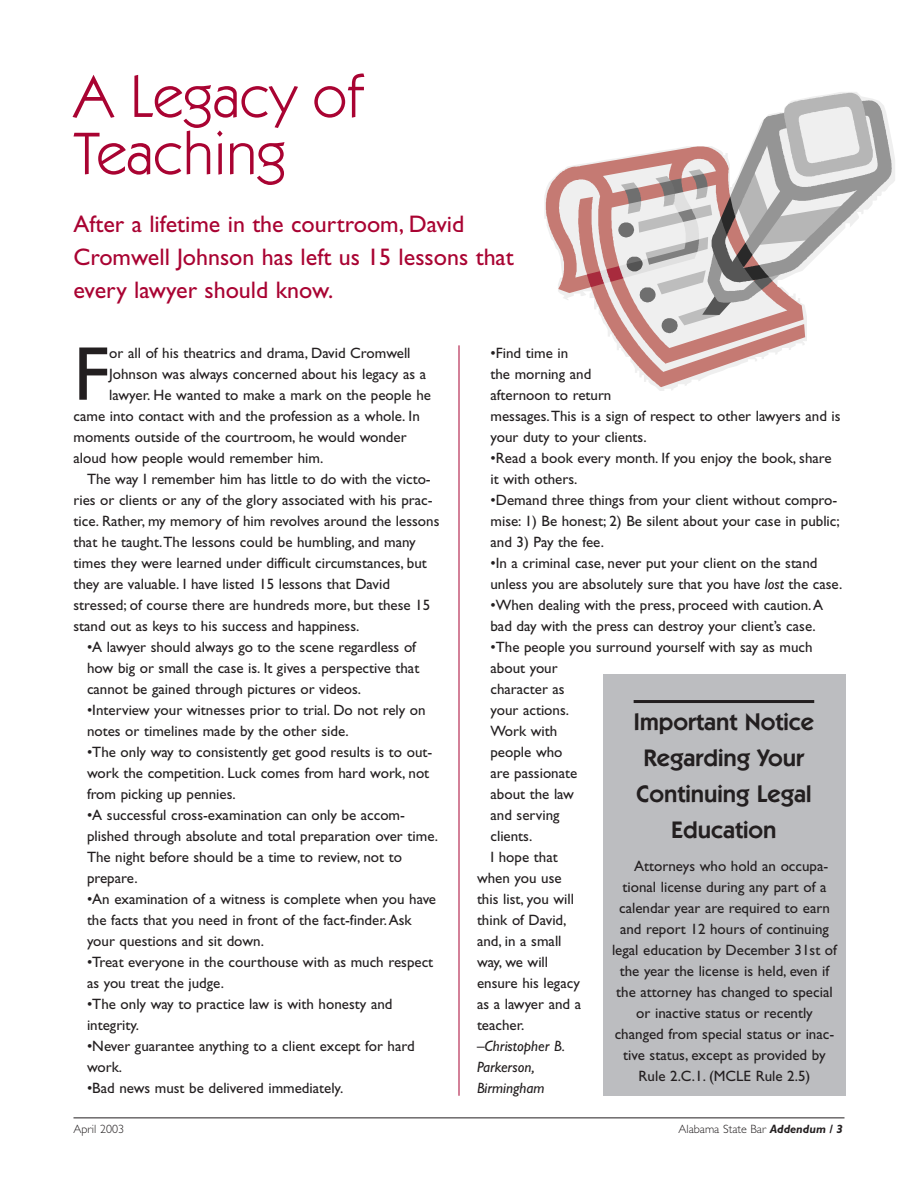
<style>
.page{position:relative;width:918px;height:1188px;background:#fff}
.page>*{position:absolute;margin:0;border:0;box-sizing:border-box;transform-origin:0 0}
.t1{font:76.5px "Gill Sans";color:#231f20}
.t2{font:60px/57px "Itc Kabel";color:#a90332}
.t3{font:24px/33px "Gill Sans";color:#a90332}
.t4{font:600 24px/36px "Itc Kabel";color:#231f20;text-align:center}
.t5{font:15px/21px "Gill Sans";color:#231f20}
.t6{font:italic 15px/21px "Gill Sans";color:#231f20}
.t7{font:300 12px "Gill Sans";color:#231f20}
.s1{font-style:italic}
.s2{font-weight:700;font-style:italic}
</style>
<div class="page">
<hr style="left:74px;top:1118px;width:770px;height:1px;background:#231f20">
<svg style="left:546px;top:93px;width:346px;height:294px"></svg>
<hr style="left:459px;top:345px;width:1px;height:751px;background:#a90332">
<div style="left:603px;top:674px;width:243px;height:422px;background:#bcbdc0"></div>
<hr style="left:634px;top:700px;width:180px;height:3px;background:#231f20">
<h2 class="t2" style="left:74px;top:72px;width:291px">A Legacy of<br>Teaching</h2>
<h3 class="t3" style="left:74px;top:210px;width:442px">After a lifetime in the courtroom, David<br>Cromwell Johnson has left us 15 lessons that every lawyer should know.</h3>
<h1 class="t1" style="left:74px;top:347px;width:37px">F</h1>
<p class="t5" style="left:109px;top:344px;width:303px">or all of his theatrics and drama, David Cromwell</p>
<p class="t5" style="left:109px;top:365px;width:318px">Johnson was always concerned about his legacy as a</p>
<p class="t5" style="left:109px;top:386px;width:323px">lawyer. He wanted to make a mark on the people he</p>
<p class="t5" style="left:74px;top:407px;width:348px">came into contact with and the profession as a whole. In</p>
<p class="t5" style="left:74px;top:428px;width:335px">moments outside of the courtroom, he would wonder</p>
<p class="t5" style="left:74px;top:449px;width:251px">aloud how people would remember him.</p>
<p class="t5" style="left:87px;top:470px;width:345px">The way I remember him has little to do with the victo-</p>
<p class="t5" style="left:74px;top:491px;width:361px">ries or clients or any of the glory associated with his prac-</p>
<p class="t5" style="left:74px;top:512px;width:368px">tice. Rather, my memory of him revolves around the lessons</p>
<p class="t5" style="left:74px;top:533px;width:344px">that he taught.The lessons could be humbling, and many</p>
<p class="t5" style="left:74px;top:554px;width:355px">times they were learned under difficult circumstances, but</p>
<p class="t5" style="left:74px;top:575px;width:318px">they are valuable. I have listed 15 lessons that David</p>
<p class="t5" style="left:74px;top:596px;width:358px">stressed; of course there are hundreds more, but these 15</p>
<p class="t5" style="left:74px;top:617px;width:287px">stand out as keys to his success and happiness.</p>
<p class="t5" style="left:87px;top:638px;width:334px">•A lawyer should always go to the scene regardless of how big or small the case is. It gives a perspective that cannot be gained through pictures or videos.</p>
<p class="t5" style="left:87px;top:701px;width:340px">•Interview your witnesses prior to trial. Do not rely on notes or timelines made by the other side.</p>
<p class="t5" style="left:87px;top:743px;width:347px">•The only way to consistently get good results is to out&shy;work the competition. Luck comes from hard work, not from picking up pennies.</p>
<p class="t5" style="left:87px;top:806px;width:353px">•A successful cross-examination can only be accom&shy;plished through absolute and total preparation over time.<br>The night before should be a time to review, not to prepare.</p>
<p class="t5" style="left:87px;top:890px;width:351px">•An examination of a witness is complete when you have the facts that you need in front of the fact-finder.Ask your questions and sit down.</p>
<p class="t5" style="left:87px;top:953px;width:348px">•Treat everyone in the courthouse with as much respect as you treat the judge.</p>
<p class="t5" style="left:87px;top:995px;width:307px">•The only way to practice law is with honesty and integrity.</p>
<p class="t5" style="left:87px;top:1037px;width:329px">•Never guarantee anything to a client except for hard work.</p>
<p class="t5" style="left:87px;top:1079px;width:258px">•Bad news must be delivered immediately.</p>
<p class="t5" style="left:490px;top:344px;width:352px">•Find time in<br>the morning and<br>afternoon to return<br>messages.This is a sign of respect to other lawyers and is your duty to your clients.</p>
<p class="t5" style="left:490px;top:449px;width:343px">•Read a book every month. If you enjoy the book, share it with others.</p>
<p class="t5" style="left:490px;top:491px;width:351px">•Demand three things from your client without compro&shy;mise: 1) Be honest; 2) Be silent about your case in public; and 3) Pay the fee.</p>
<p class="t5" style="left:490px;top:554px;width:353px">•In a criminal case, never put your client on the stand unless you are absolutely sure that you have <span class="s1">lost</span> the case.</p>
<p class="t5" style="left:490px;top:596px;width:334px">•When dealing with the press, proceed with caution.A bad day with the press can destroy your client’s case.</p>
<p class="t5" style="left:491px;top:638px;width:324px">•The people you surround yourself with say as much</p>
<p class="t5" style="left:491px;top:659px;width:69px">about your</p>
<p class="t5" style="left:491px;top:680px;width:76px">character as</p>
<p class="t5" style="left:491px;top:701px;width:80px">your actions.</p>
<p class="t5" style="left:491px;top:722px;width:68px">Work with</p>
<p class="t5" style="left:491px;top:743px;width:74px">people who</p>
<p class="t5" style="left:491px;top:764px;width:88px">are passionate</p>
<p class="t5" style="left:491px;top:785px;width:85px">about the law</p>
<p class="t5" style="left:491px;top:806px;width:71px">and serving</p>
<p class="t5" style="left:491px;top:827px;width:43px">clients.</p>
<p class="t5" style="left:491px;top:848px;width:69px">I hope that</p>
<p class="t5" style="left:477px;top:869px;width:86px">when you use</p>
<p class="t5" style="left:477px;top:890px;width:99px">this list, you will</p>
<p class="t5" style="left:477px;top:911px;width:91px">think of David,</p>
<p class="t5" style="left:477px;top:932px;width:86px">and, in a small</p>
<p class="t5" style="left:477px;top:953px;width:73px">way, we will</p>
<p class="t5" style="left:477px;top:974px;width:104px">ensure his legacy</p>
<p class="t5" style="left:477px;top:995px;width:106px">as a lawyer and a</p>
<p class="t5" style="left:477px;top:1016px;width:49px">teacher.</p>
<p class="t6" style="left:477px;top:1037px;width:90px">–Christopher B.<br>Parkerson,<br>Birmingham</p>
<h3 class="t4" style="left:634px;top:706px;width:182px">Important Notice<br>Regarding Your<br>Continuing Legal<br>Education</h3>
<p class="t5" style="left:634px;top:857px;width:196px">Attorneys who hold an occupa-</p>
<p class="t5" style="left:622px;top:878px;width:206px">tional license during any part of a</p>
<p class="t5" style="left:619px;top:899px;width:212px">calendar year are required to earn</p>
<p class="t5" style="left:620px;top:920px;width:210px">and report 12 hours of continuing</p>
<p class="t5" style="left:612px;top:941px;width:226px">legal education by December 31st of</p>
<p class="t5" style="left:620px;top:962px;width:211px">the year the license is held, even if</p>
<p class="t5" style="left:616px;top:983px;width:218px">the attorney has changed to special</p>
<p class="t5" style="left:636px;top:1004px;width:178px">or inactive status or recently</p>
<p class="t5" style="left:615px;top:1025px;width:221px">changed from special status or inac-</p>
<p class="t5" style="left:623px;top:1046px;width:204px">tive status, except as provided by</p>
<p class="t5" style="left:639px;top:1067px;width:173px">Rule 2.C.1. (MCLE Rule 2.5)</p>
<p class="t7" style="left:74px;top:1125px;width:52px">April 2003</p>
<p class="t7" style="left:678px;top:1125px;width:166px">Alabama State Bar <span class="s2">Addendum / 3</span></p>
</div>
